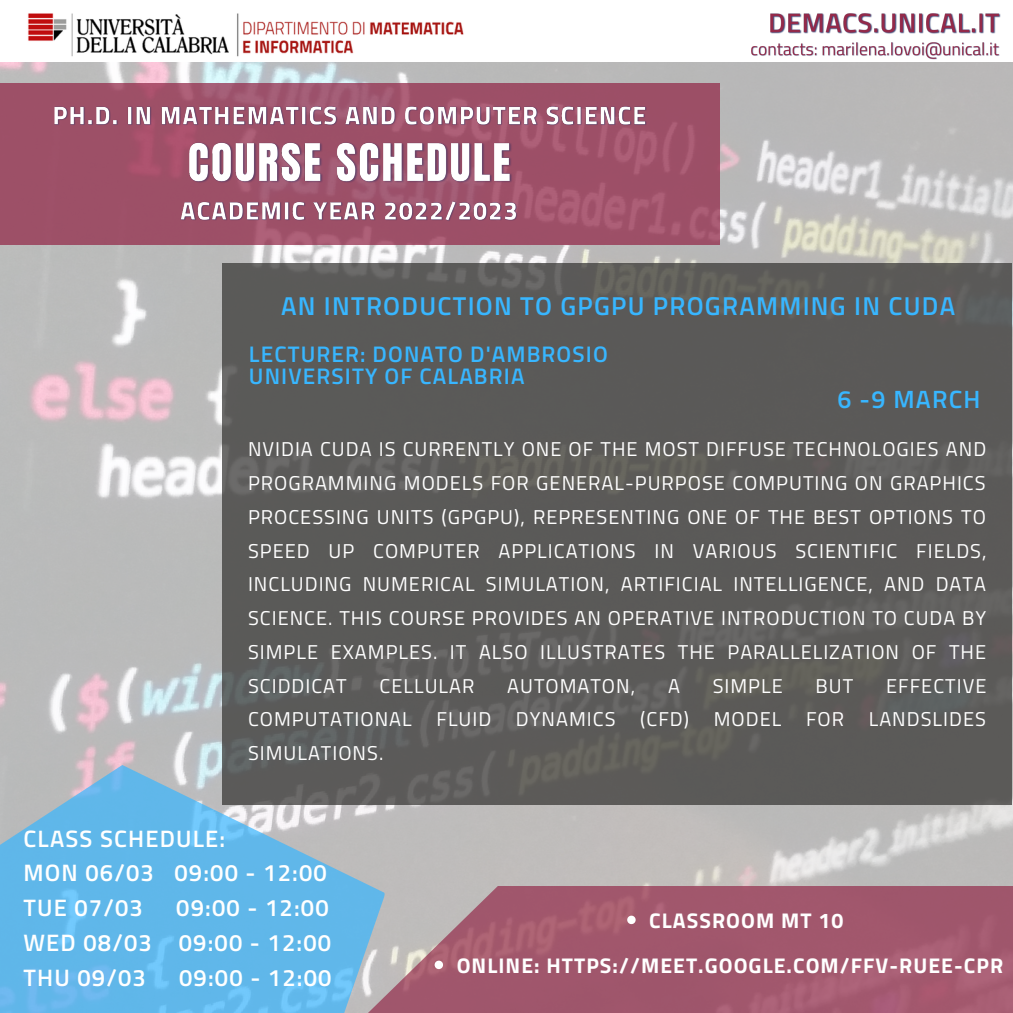
<style>
.page{position:relative;width:1013px;height:1013px;background:#fff}
.page>*{position:absolute;margin:0;border:0;box-sizing:border-box;transform-origin:0 0}
.t1{font:600 25.88px "Titillium Web";letter-spacing:.05em;color:#38b6ff}
.t2{font:600 25px "Titillium Web";letter-spacing:.05em;color:#38b6ff}
.t3{font:600 23.75px/34.8px "Titillium Web";letter-spacing:.05em;color:#fff}
.t4{font:600 22.5px/22.5px "Titillium Web";letter-spacing:.05em;color:#38b6ff}
.t5{font:700 21.25px "Titillium Web";letter-spacing:.05em;color:#fff}
.t6{font:20px/33.8px "Titillium Web";letter-spacing:.05em;color:#fff;text-align:justify}
</style>
<div class="page">
<img style="left:0;top:62px;width:1012px;height:823px">
<div style="left:0;top:83px;width:719px;height:162px;background:linear-gradient(to right,#a0536a,#a0536b)"></div>
<div style="left:223px;top:263px;width:788px;height:542px;background:#5b5a58"></div>
<svg style="left:0;top:765px;width:385px;height:247px;background:#72b3da"></svg>
<svg style="left:334px;top:885px;width:678px;height:127px;background:#a2687c"></svg>
<img style="left:28px;top:13px;width:436px;height:44px">
<img style="left:51px;top:95px;width:599px;height:42px">
<img style="left:187px;top:129px;width:330px;height:61px">
<img style="left:180px;top:190px;width:341px;height:42px">
<svg style="left:434px;top:960px;width:9px;height:9px"></svg>
<img style="left:770px;top:13px;width:231px;height:21px">
<img style="left:748px;top:42px;width:254px;height:24px">
<svg style="left:627px;top:915px;width:8px;height:9px"></svg>
<p class="t1" style="left:281px;top:285px;width:675px">AN INTRODUCTION TO GPGPU PROGRAMMING IN CUDA</p>
<p class="t4" style="left:249px;top:342px;width:360px">LECTURER: DONATO D'AMBROSIO<br>UNIVERSITY OF CALABRIA</p>
<p class="t2" style="left:837px;top:380px;width:144px">6 -9 MARCH</p>
<p class="t6" style="left:248px;top:432px;width:740px">NVIDIA CUDA IS CURRENTLY ONE OF THE MOST DIFFUSE TECHNOLOGIES AND PROGRAMMING MODELS FOR GENERAL-PURPOSE COMPUTING ON GRAPHICS PROCESSING UNITS (GPGPU), REPRESENTING ONE OF THE BEST OPTIONS TO SPEED UP COMPUTER APPLICATIONS IN VARIOUS SCIENTIFIC FIELDS, INCLUDING NUMERICAL SIMULATION, ARTIFICIAL INTELLIGENCE, AND DATA SCIENCE. THIS COURSE PROVIDES AN OPERATIVE INTRODUCTION TO CUDA BY SIMPLE EXAMPLES. IT ALSO ILLUSTRATES THE PARALLELIZATION OF THE SCIDDICAT</p>
<p class="t6" style="left:379px;top:668px;width:96px">CELLULAR</p>
<p class="t6" style="left:507px;top:668px;width:129px">AUTOMATON,</p>
<p class="t6" style="left:668px;top:668px;width:13px">A</p>
<p class="t6" style="left:712px;top:668px;width:72px">SIMPLE</p>
<p class="t6" style="left:815px;top:668px;width:39px">BUT</p>
<p class="t6" style="left:248px;top:668px;width:740px;text-indent:638px">EFFECTIVE COMPUTATIONAL FLUID DYNAMICS (CFD) MODEL FOR LANDSLIDES SIMULATIONS.</p>
<p class="t3" style="left:23px;top:820px;width:305px">CLASS SCHEDULE:<br>MON 06/03 09:00 - 12:00<br>TUE 07/03</p>
<p class="t3" style="left:23px;top:889px;width:309px;text-align:justify;text-indent:153px">09:00 - 12:00<br>WED 08/03 09:00 - 12:00<br>THU 09/03</p>
<p class="t3" style="left:179px;top:959px;width:154px">09:00 - 12:00</p>
<p class="t5" style="left:649px;top:903px;width:195px">CLASSROOM MT 10</p>
<p class="t5" style="left:456px;top:948px;width:548px">ONLINE: HTTPS://MEET.GOOGLE.COM/FFV-RUEE-CPR</p>
</div>
